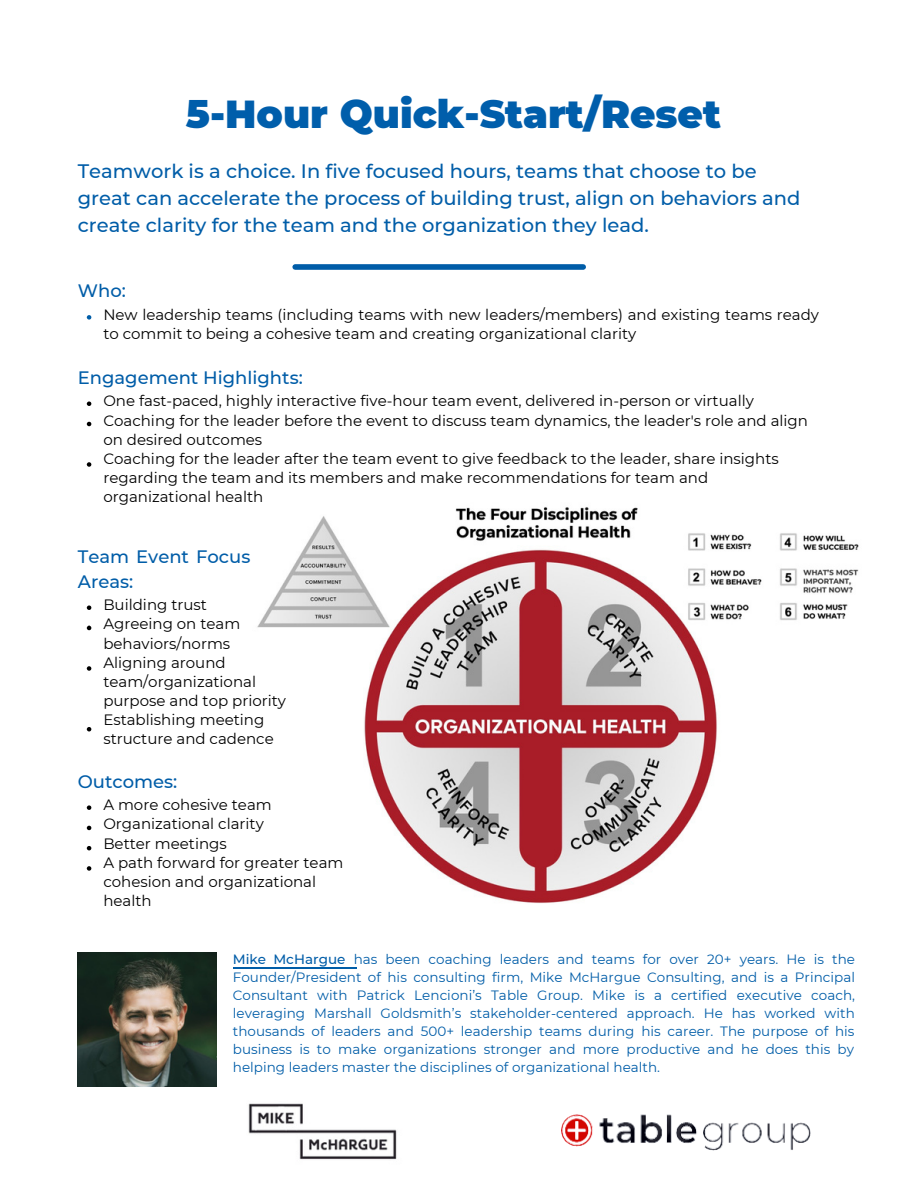
<style>
.page{position:relative;width:918px;height:1188px;background:#fff}
.page>*{position:absolute;margin:0;border:0;box-sizing:border-box;transform-origin:0 0}
.t1{font:900 39px "Montserrat";color:#005eab}
.t2{font:500 19.5px/27px "Montserrat";color:#005da8}
.t3{font:500 18px/24.8px "Montserrat";color:#005da8}
.t4{font:15px/19.2px "Montserrat";color:#000}
.t5{font:13.5px/18px "Montserrat";letter-spacing:.005em;color:#005da8;text-align:justify}
.s1{font-weight:500}
</style>
<div class="page">
<img style="left:561px;top:1114px;width:250px;height:37px">
<div style="left:295px;top:264px;width:288px;height:6px;background:#005da8"></div>
<img style="left:78px;top:952px;width:138px;height:134px">
<img style="left:257px;top:507px;width:602px;height:396px">
<svg style="left:87px;top:315px;width:4px;height:5px"></svg>
<svg style="left:87px;top:401px;width:4px;height:5px"></svg>
<svg style="left:87px;top:422px;width:4px;height:4px"></svg>
<svg style="left:87px;top:462px;width:4px;height:5px"></svg>
<svg style="left:87px;top:605px;width:4px;height:5px"></svg>
<svg style="left:87px;top:626px;width:4px;height:4px"></svg>
<svg style="left:87px;top:666px;width:4px;height:5px"></svg>
<svg style="left:87px;top:727px;width:4px;height:4px"></svg>
<svg style="left:87px;top:805px;width:4px;height:5px"></svg>
<svg style="left:87px;top:826px;width:4px;height:4px"></svg>
<svg style="left:87px;top:846px;width:4px;height:4px"></svg>
<svg style="left:87px;top:866px;width:4px;height:5px"></svg>
<hr style="left:233px;top:968px;width:120px;height:1px;background:#005da8">
<img style="left:248px;top:1103px;width:149px;height:57px">
<p class="t1" style="left:186px;top:91px;width:537px">5-Hour Quick-Start/Reset</p>
<p class="t2" style="left:78px;top:157px;width:724px">Teamwork is a choice. In five focused hours, teams that choose to be great can accelerate the process of building trust, align on behaviors and create clarity for the team and the organization they lead.</p>
<p class="t3" style="left:78px;top:279px;width:49px">Who:</p>
<p class="t4" style="left:103px;top:305px;width:717px">New leadership teams (including teams with new leaders/members) and existing teams ready to commit to being a cohesive team and creating organizational clarity</p>
<p class="t3" style="left:78px;top:365px;width:226px">Engagement Highlights:</p>
<p class="t4" style="left:103px;top:391px;width:706px">One fast-paced, highly interactive five-hour team event, delivered in-person or virtually<br>Coaching for the leader before the event to discuss team dynamics, the leader's role and align on desired outcomes</p>
<p class="t4" style="left:103px;top:449px;width:677px">Coaching for the leader after the team event to give feedback to the leader, share insights regarding the team and its members and make recommendations for team and</p>
<p class="t4" style="left:103px;top:487px;width:162px">organizational health</p>
<p class="t3" style="left:78px;top:544px;width:174px">Team Event Focus<br>Areas:</p>
<p class="t4" style="left:103px;top:595px;width:105px">Building trust</p>
<p class="t4" style="left:103px;top:615px;width:138px">Agreeing on team behaviors/norms</p>
<p class="t4" style="left:103px;top:653px;width:184px">Aligning around team/organizational purpose and top priority<br>Establishing meeting structure and cadence</p>
<p class="t3" style="left:78px;top:769px;width:101px">Outcomes:</p>
<p class="t4" style="left:103px;top:795px;width:170px">A more cohesive team<br>Organizational clarity</p>
<p class="t4" style="left:103px;top:834px;width:125px">Better meetings</p>
<p class="t4" style="left:103px;top:853px;width:242px">A path forward for greater team cohesion and organizational health</p>
<p class="t5" style="left:233px;top:950px;width:624px"><span class="s1">Mike McHargue</span> has been coaching leaders and teams for over 20+ years. He is the Founder/President of his consulting firm, Mike McHargue Consulting, and is a Principal Consultant with Patrick Lencioni’s Table Group. Mike is a certified executive coach, leveraging Marshall Goldsmith’s stakeholder-centered approach. He has worked with thousands of leaders and 500+ leadership teams during his career. The purpose of his business is to make organizations stronger and more productive and he does this by helping leaders master the disciplines of organizational health.</p>
</div>
